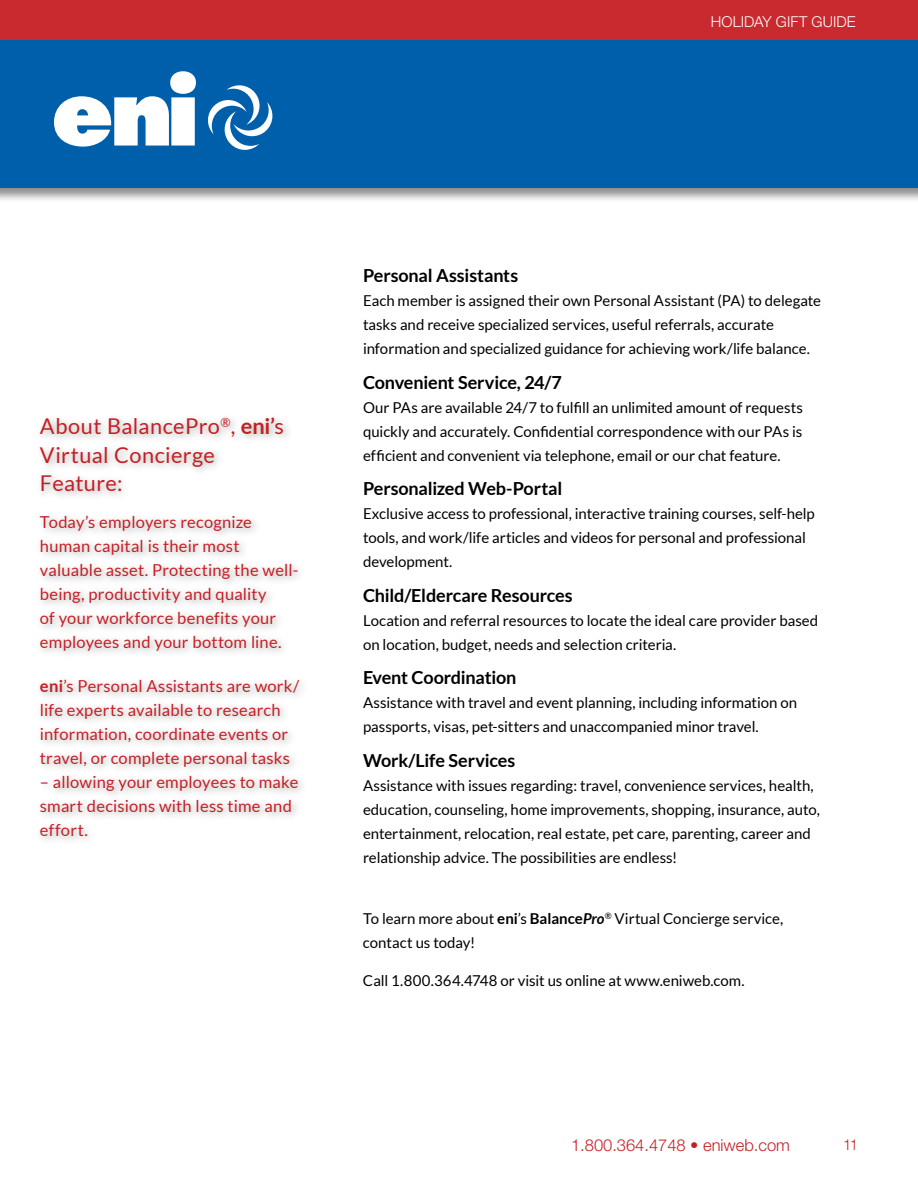
<style>
.page{position:relative;width:918px;height:1188px;background:#fff}
.page>*{position:absolute;margin:0;border:0;box-sizing:border-box;transform-origin:0 0}
.t1{font:21.75px/28.5px "Lato";letter-spacing:.015em;color:#c51f25}
.t2{font:700 18px "Lato";letter-spacing:-.01em;color:#000}
.t3{font:16.5px/24px "Lato";letter-spacing:.015em;color:#c51f25}
.t4{font:300 16.5px "Helvetica Neue LT Std";color:#c51f25}
.t5{font:15px/24px "Lato";color:#000}
.t6{font:300 15px "Helvetica Neue LT Std";letter-spacing:.005em;color:#fff}
.t7{font:300 15px "Helvetica Neue LT Std";color:#c51f25}
.s1{font-weight:700}
.s2{font-weight:700;font-style:italic}
</style>
<div class="page">
<div style="left:0;top:0;width:918px;height:41px;background:#c82a30"></div>
<div style="left:0;top:40px;width:918px;height:163px;background:#000;opacity:.45"></div>
<div style="left:0;top:41px;width:918px;height:147px;background:#005fab"></div>
<svg style="left:54px;top:71px;width:142px;height:76px"></svg>
<svg style="left:208px;top:85px;width:65px;height:65px"></svg>
<div style="left:36px;top:413px;width:274px;height:434px;background:#000;opacity:.33"></div>
<p class="t6" style="left:711px;top:13px;width:146px">HOLIDAY GIFT GUIDE</p>
<h1 class="t1" style="left:40px;top:412px;width:246px">About BalancePro<sup>®</sup>, <span class="s1">eni’</span>s<br>Virtual Concierge<br>Feature:</h1>
<p class="t3" style="left:40px;top:510px;width:260px">Today’s employers recognize human capital is their most valuable asset. Protecting the well&shy;being, productivity and quality<br>of your workforce benefits your employees and your bottom line.</p>
<p class="t3" style="left:40px;top:674px;width:261px"><span class="s1">eni</span>’s Personal Assistants are work/ life experts available to research information, coordinate events or travel, or complete personal tasks</p>
<p class="t3" style="left:40px;top:770px;width:260px">– allowing your employees to make smart decisions with less time and effort.</p>
<p class="t2" style="left:363px;top:265px;width:157px">Personal Assistants</p>
<p class="t5" style="left:363px;top:289px;width:460px">Each member is assigned their own Personal Assistant (PA) to delegate tasks and receive specialized services, useful referrals, accurate information and specialized guidance for achieving work/life balance.</p>
<p class="t2" style="left:363px;top:372px;width:201px">Convenient Service, 24/7</p>
<p class="t5" style="left:363px;top:395px;width:442px;text-align:justify">Our PAs are available 24/7 to fulfill an unlimited amount of requests quickly and accurately. Confidential correspondence with our PAs is efficient and convenient via telephone, email or our chat feature.</p>
<p class="t2" style="left:363px;top:478px;width:201px">Personalized Web-Portal</p>
<p class="t5" style="left:363px;top:502px;width:453px">Exclusive access to professional, interactive training courses, self-help tools, and work/life articles and videos for personal and professional development.</p>
<p class="t2" style="left:363px;top:585px;width:211px">Child/Eldercare Resources</p>
<p class="t5" style="left:363px;top:608px;width:457px">Location and referral resources to locate the ideal care provider based on location, budget, needs and selection criteria.</p>
<p class="t2" style="left:363px;top:667px;width:155px">Event Coordination</p>
<p class="t5" style="left:363px;top:691px;width:436px">Assistance with travel and event planning, including information on passports, visas, pet-sitters and unaccompanied minor travel.</p>
<p class="t2" style="left:363px;top:750px;width:154px">Work/Life Services</p>
<p class="t5" style="left:363px;top:773px;width:459px">Assistance with issues regarding: travel, convenience services, health, education, counseling, home improvements, shopping, insurance, auto, entertainment, relocation, real estate, pet care, parenting, career and relationship advice. The possibilities are endless!</p>
<p class="t5" style="left:363px;top:907px;width:422px">To learn more about <span class="s1">eni</span>’s <span class="s1">Balance</span><span class="s2">Pro</span><sup>®</sup> Virtual Concierge service, contact us today!</p>
<p class="t5" style="left:363px;top:968px;width:383px">Call 1.800.364.4748 or visit us online at www.eniweb.com.</p>
<p class="t4" style="left:571px;top:1135px;width:220px">1.800.364.4748 • eniweb.com</p>
<p class="t7" style="left:843px;top:1135px;width:17px">11</p>
</div>
